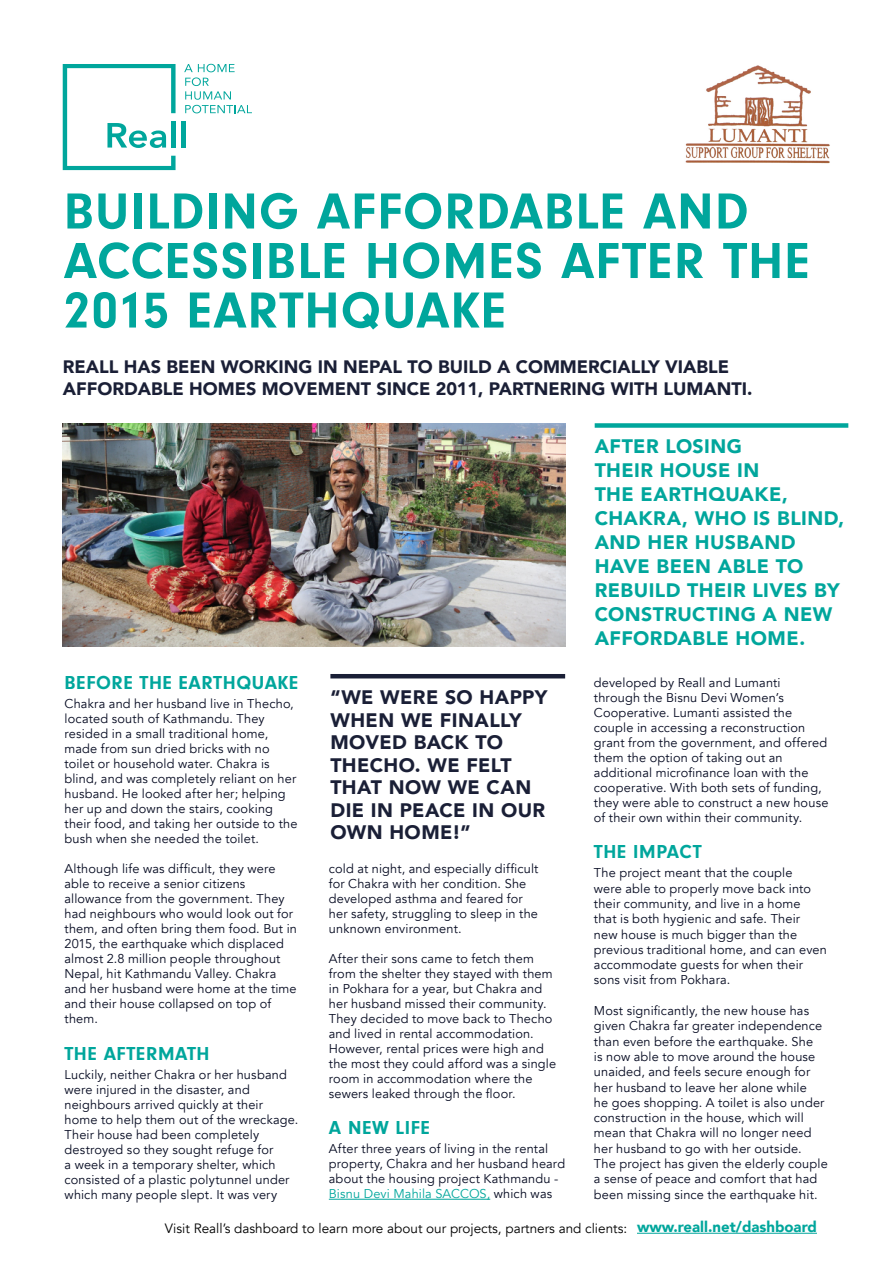
<style>
.page{position:relative;width:893px;height:1263px;background:#fff}
.page>*{position:absolute;margin:0;border:0;box-sizing:border-box;transform-origin:0 0}
.t1{font:700 52.5px/49.5px "Neuzeit Gro";letter-spacing:.025em;color:#00a69c}
.t2{font:900 19.5px/24px "Avenir";letter-spacing:.025em;color:#00a69c}
.t3{font:900 19.5px/22.5px "Avenir";letter-spacing:.02em;color:#1a1f36}
.t4{font:700 19.5px "Neuzeit Gro";letter-spacing:.03em;color:#00a69c}
.t5{font:900 18px/21.6px "Avenir";color:#1a1f36}
.t6{font:13.5px "Avenir";color:#000}
.t7{font:12.75px/15px "Avenir";letter-spacing:.015em;color:#050a21}
.s1{color:#00a69c}
.s2{font-weight:900;font-size:15px;color:#00a69c}
</style>
<div class="page">
<svg style="left:184px;top:64px;width:68px;height:49px"></svg>
<hr style="left:181px;top:121px;width:4px;height:27px;background:#00a69c">
<svg style="left:63px;top:64px;width:113px;height:106px"></svg>
<div style="left:595px;top:423px;width:253px;height:5px;background:#00a69c"></div>
<hr style="left:330px;top:674px;width:235px;height:4px;background:#1a1f36">
<hr style="left:637px;top:1233px;width:180px;height:1px;background:#00a69c">
<hr style="left:329px;top:1199px;width:161px;height:1px;background:#00a69c">
<img style="left:685px;top:65px;width:145px;height:99px">
<img style="left:63px;top:423px;width:502px;height:223px">
<h1 class="t1" style="left:64px;top:187px;width:747px">BUILDING AFFORDABLE AND<br>ACCESSIBLE HOMES AFTER THE<br>2015 EARTHQUAKE</h1>
<h3 class="t5" style="left:63px;top:355px;width:691px">REALL HAS BEEN WORKING IN NEPAL TO BUILD A COMMERCIALLY VIABLE<br>AFFORDABLE HOMES MOVEMENT SINCE 2011, PARTNERING WITH LUMANTI.</h3>
<h2 class="t4" style="left:65px;top:672px;width:235px">BEFORE THE EARTHQUAKE</h2>
<p class="t7" style="left:65px;top:697px;width:234px">Chakra and her husband live in Thecho, located south of Kathmandu. They resided in a small traditional home, made from sun dried bricks with no toilet or household water. Chakra is blind, and was completely reliant on her husband. He looked after her; helping her up and down the stairs, cooking their food, and taking her outside to the bush when she needed the toilet.</p>
<p class="t7" style="left:65px;top:862px;width:234px">Although life was difficult, they were able to receive a senior citizens allowance from the government. They had neighbours who would look out for them, and often bring them food. But in 2015, the earthquake which displaced almost 2.8 million people throughout Nepal, hit Kathmandu Valley. Chakra and her husband were home at the time and their house collapsed on top of them.</p>
<h2 class="t4" style="left:65px;top:1042px;width:147px">THE AFTERMATH</h2>
<p class="t7" style="left:65px;top:1067px;width:235px">Luckily, neither Chakra or her husband were injured in the disaster, and neighbours arrived quickly at their home to help them out of the wreckage.<br>Their house had been completely destroyed so they sought refuge for<br>a week in a temporary shelter, which consisted of a plastic polytunnel under which many people slept. It was very</p>
<h2 class="t3" style="left:330px;top:685px;width:219px">“WE WERE SO HAPPY<br>WHEN WE FINALLY<br>MOVED BACK TO<br>THECHO. WE FELT<br>THAT NOW WE CAN<br>DIE IN PEACE IN OUR<br>OWN HOME!”</h2>
<p class="t7" style="left:329px;top:861px;width:211px">cold at night, and especially difficult for Chakra with her condition. She developed asthma and feared for her safety, struggling to sleep in the unknown environment.</p>
<p class="t7" style="left:329px;top:951px;width:229px">After their sons came to fetch them from the shelter they stayed with them in Pokhara for a year, but Chakra and her husband missed their community.<br>They decided to move back to Thecho and lived in rental accommodation.<br>However, rental prices were high and the most they could afford was a single room in accommodation where the sewers leaked through the floor.</p>
<h2 class="t4" style="left:329px;top:1117px;width:103px">A NEW LIFE</h2>
<p class="t7" style="left:329px;top:1141px;width:238px">After three years of living in the rental property, Chakra and her husband heard about the housing project Kathmandu - <span class="s1">Bisnu Devi Mahila SACCOS,</span> which was</p>
<h2 class="t2" style="left:595px;top:434px;width:251px">AFTER LOSING<br>THEIR HOUSE IN<br>THE EARTHQUAKE,<br>CHAKRA, WHO IS BLIND,<br>AND HER HUSBAND<br>HAVE BEEN ABLE TO<br>REBUILD THEIR LIVES BY<br>CONSTRUCTING A NEW<br>AFFORDABLE HOME.</h2>
<p class="t7" style="left:594px;top:675px;width:236px">developed by Reall and Lumanti through the Bisnu Devi Women’s Cooperative. Lumanti assisted the couple in accessing a reconstruction grant from the government, and offered them the option of taking out an additional microfinance loan with the cooperative. With both sets of funding, they were able to construct a new house of their own within their community.</p>
<h2 class="t4" style="left:594px;top:840px;width:109px">THE IMPACT</h2>
<p class="t7" style="left:594px;top:865px;width:234px">The project meant that the couple<br>were able to properly move back into their community, and live in a home<br>that is both hygienic and safe. Their new house is much bigger than the previous traditional home, and can even accommodate guests for when their sons visit from Pokhara.</p>
<p class="t7" style="left:594px;top:1003px;width:235px">Most significantly, the new house has given Chakra far greater independence than even before the earthquake. She<br>is now able to move around the house unaided, and feels secure enough for her husband to leave her alone while<br>he goes shopping. A toilet is also under construction in the house, which will mean that Chakra will no longer need her husband to go with her outside.<br>The project has given the elderly couple a sense of peace and comfort that had been missing since the earthquake hit.</p>
<p class="t6" style="left:165px;top:1220px;width:654px">Visit Reall’s dashboard to learn more about our projects, partners and clients: <span class="s2">www.reall.net/dashboard</span></p>
</div>
